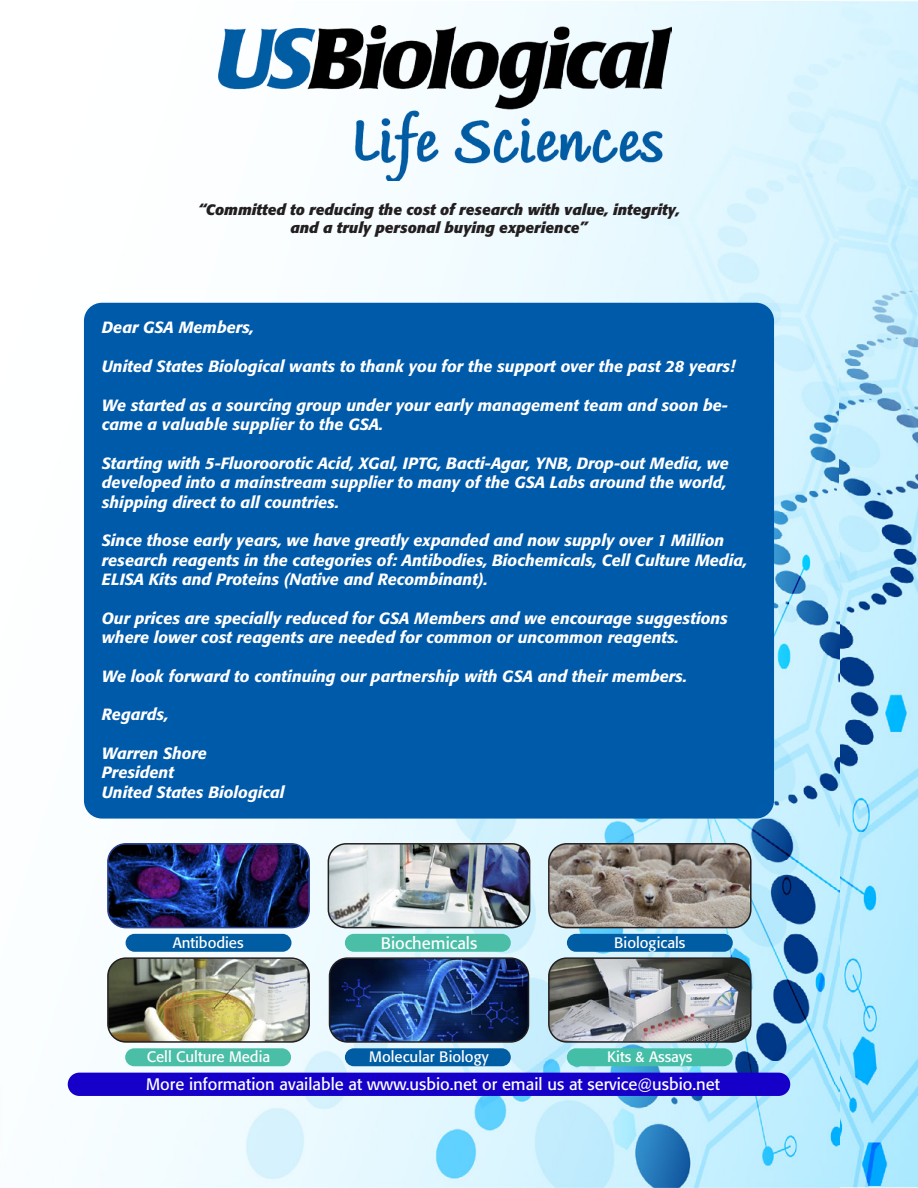
<style>
.page{position:relative;width:918px;height:1188px;background:#fff}
.page>*{position:absolute;margin:0;border:0;box-sizing:border-box;transform-origin:0 0}
.t1{font:16.5px "Formata";color:#fff}
.t2{font:italic 500 16.2px/19.4px "Formata";color:#fff}
.t3{font:italic 700 15px/18px "Formata";color:#231f20;text-align:center}
.t4{font:15px "Formata";color:#fff}
</style>
<div class="page">
<img style="left:83px;top:1px;width:756px;height:535px">
<img style="left:839px;top:1px;width:79px;height:1187px">
<img style="left:67px;top:536px;width:773px;height:550px">
<img style="left:67px;top:1086px;width:773px;height:102px">
<div style="left:84px;top:303px;width:690px;height:516px;background:#005aaa;border-radius:18px"></div>
<img style="left:219px;top:26px;width:453px;height:154px">
<img style="left:108px;top:844px;width:201px;height:84px">
<div style="left:107px;top:843px;width:203px;height:85px;border:2px solid #25408f;border-radius:18px"></div>
<img style="left:328px;top:844px;width:202px;height:84px">
<div style="left:328px;top:843px;width:202px;height:85px;border:2px solid #231f20;border-radius:18px"></div>
<img style="left:549px;top:844px;width:202px;height:84px">
<div style="left:548px;top:843px;width:204px;height:85px;border:2px solid #231f20;border-radius:18px"></div>
<img style="left:330px;top:958px;width:198px;height:84px">
<div style="left:329px;top:957px;width:200px;height:86px;border:2px solid #231f20;border-radius:18px"></div>
<img style="left:108px;top:958px;width:201px;height:84px">
<div style="left:107px;top:957px;width:203px;height:86px;border:2px solid #231f20;border-radius:18px"></div>
<img style="left:549px;top:958px;width:202px;height:84px">
<div style="left:548px;top:957px;width:204px;height:86px;border:2px solid #231f20;border-radius:18px"></div>
<div style="left:126px;top:934px;width:165px;height:18px;background:#005da3;border-radius:9px"></div>
<div style="left:345px;top:934px;width:166px;height:18px;background:#4abea7;border-radius:9px"></div>
<div style="left:567px;top:934px;width:166px;height:18px;background:#005da3;border-radius:9px"></div>
<div style="left:125px;top:1048px;width:166px;height:18px;background:#4abea7;border-radius:9px"></div>
<div style="left:345px;top:1048px;width:166px;height:18px;background:#005da3;border-radius:9px"></div>
<div style="left:567px;top:1048px;width:166px;height:18px;background:#44bea7;border-radius:9px"></div>
<div style="left:68px;top:1073px;width:722px;height:23px;background:#1600c9;border-radius:12px"></div>
<p class="t3" style="left:198px;top:200px;width:483px">“Committed to reducing the cost of research with value, integrity, and a truly personal buying experience”</p>
<p class="t2" style="left:102px;top:318px;width:154px">Dear GSA Members,</p>
<p class="t2" style="left:102px;top:357px;width:635px">United States Biological wants to thank you for the support over the past 28 years!</p>
<p class="t2" style="left:102px;top:395px;width:628px">We started as a sourcing group under your early management team and soon be&shy;came a valuable supplier to the GSA.</p>
<p class="t2" style="left:102px;top:453px;width:629px">Starting with 5-Fluoroorotic Acid, XGal, IPTG, Bacti-Agar, YNB, Drop-out Media, we developed into a mainstream supplier to many of the GSA Labs around the world, shipping direct to all countries.</p>
<p class="t2" style="left:102px;top:531px;width:647px">Since those early years, we have greatly expanded and now supply over 1 Million research reagents in the categories of: Antibodies, Biochemicals, Cell Culture Media,<br>ELISA Kits and Proteins (Native and Recombinant).</p>
<p class="t2" style="left:102px;top:608px;width:628px">Our prices are specially reduced for GSA Members and we encourage suggestions where lower cost reagents are needed for common or uncommon reagents.</p>
<p class="t2" style="left:102px;top:666px;width:587px">We look forward to continuing our partnership with GSA and their members.</p>
<p class="t2" style="left:102px;top:705px;width:68px">Regards,</p>
<p class="t2" style="left:102px;top:744px;width:184px">Warren Shore<br>President<br>United States Biological</p>
<p class="t4" style="left:173px;top:933px;width:72px">Antibodies</p>
<p class="t1" style="left:381px;top:933px;width:98px">Biochemicals</p>
<p class="t4" style="left:614px;top:933px;width:73px">Biologicals</p>
<p class="t4" style="left:147px;top:1048px;width:125px">Cell Culture Media</p>
<p class="t4" style="left:369px;top:1048px;width:121px">Molecular Biology</p>
<p class="t4" style="left:607px;top:1048px;width:87px">Kits &amp; Assays</p>
<p class="t1" style="left:146px;top:1074px;width:575px">More information available at www.usbio.net or email us at service@usbio.net</p>
</div>
